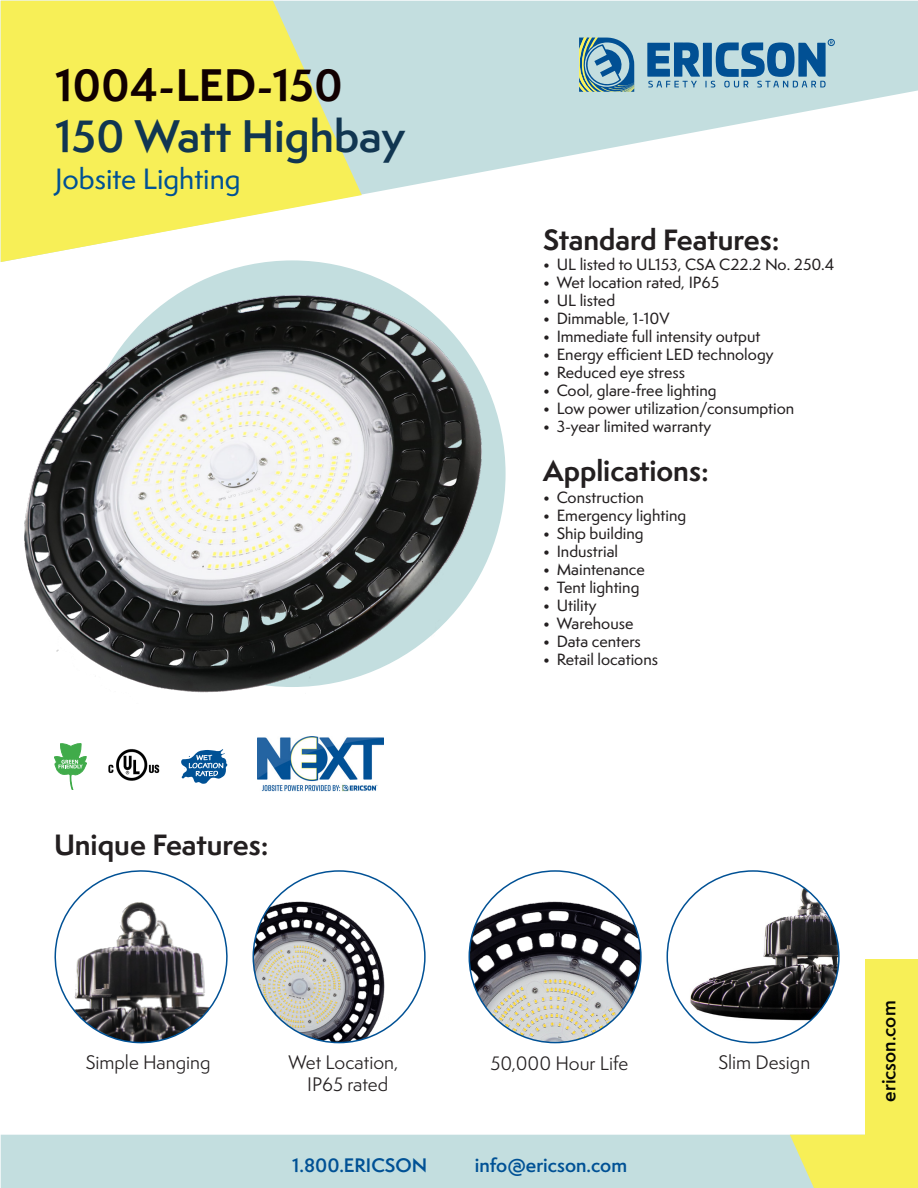
<style>
.page{position:relative;width:918px;height:1188px;background:#fff}
.page>*{position:absolute;margin:0;border:0;box-sizing:border-box;transform-origin:0 0}
.t1{font:600 42px "Semplicita Pro";color:#113651}
.t2{font:700 42px "Semplicita Pro";color:#100}
.t3{font:700 27px "Semplicita Pro";color:#231f20}
.t4{font:500 27px "Semplicita Pro";color:#005195}
.t5{font:18px "Semplicita Pro";color:#231f20}
.t6{font:600 18px "Semplicita Pro";color:#005195}
.t7{font:600 18px "Semplicita Pro";color:#040503}
.t8{font:500 15px "Semplicita Pro";color:#231f20}
</style>
<div class="page">
<svg style="left:362px;top:1px;width:556px;height:194px;fill:#c3dedf"></svg>
<svg style="left:1px;top:1px;width:361px;height:261px;background:#f3ef79"></svg>
<svg style="left:576px;top:38px;width:58px;height:55px;background:#75a2b1"></svg>
<div style="left:828px;top:39px;width:7px;height:7px;border:1px solid #015094;border-radius:50%"></div>
<svg style="left:647px;top:41px;width:186px;height:46px;background:#6196b9"></svg>
<div style="left:1px;top:1135px;width:788px;height:53px;background:#c3dedf"></div>
<svg style="left:789px;top:1135px;width:129px;height:53px;background:#f1ed64"></svg>
<div style="left:865px;top:959px;width:53px;height:176px;background:#f7ef57"></div>
<img style="left:24px;top:267px;width:482px;height:426px">
<svg style="left:54px;top:870px;width:174px;height:174px"></svg>
<img style="left:685px;top:871px;width:153px;height:154px">
<img style="left:469px;top:883px;width:171px;height:160px">
<img style="left:253px;top:891px;width:142px;height:152px">
<img style="left:258px;top:736px;width:126px;height:56px">
<svg style="left:54px;top:743px;width:33px;height:46px"></svg>
<svg style="left:181px;top:749px;width:46px;height:35px"></svg>
<img style="left:108px;top:749px;width:52px;height:32px">
<p class="t2" style="left:55px;top:54px;width:289px">1004-LED-150</p>
<p class="t1" style="left:55px;top:105px;width:351px">150 Watt Highbay</p>
<p class="t4" style="left:55px;top:159px;width:187px">Jobsite Lighting</p>
<p class="t3" style="left:543px;top:220px;width:238px">Standard Features:</p>
<p class="t8" style="left:543px;top:254px;width:293px">• UL listed to UL153, CSA C22.2 No. 250.4</p>
<p class="t8" style="left:543px;top:272px;width:178px">• Wet location rated, IP65</p>
<p class="t8" style="left:543px;top:290px;width:73px">• UL listed</p>
<p class="t8" style="left:543px;top:308px;width:128px">• Dimmable, 1-10V</p>
<p class="t8" style="left:543px;top:326px;width:219px">• Immediate full intensity output</p>
<p class="t8" style="left:543px;top:344px;width:232px">• Energy efficient LED technology</p>
<p class="t8" style="left:543px;top:362px;width:143px">• Reduced eye stress</p>
<p class="t8" style="left:543px;top:380px;width:175px">• Cool, glare-free lighting</p>
<p class="t8" style="left:543px;top:398px;width:253px">• Low power utilization/consumption</p>
<p class="t8" style="left:543px;top:416px;width:169px">• 3-year limited warranty</p>
<p class="t3" style="left:543px;top:450px;width:167px">Applications:</p>
<p class="t8" style="left:543px;top:487px;width:102px">• Construction</p>
<p class="t8" style="left:543px;top:505px;width:144px">• Emergency lighting</p>
<p class="t8" style="left:543px;top:523px;width:102px">• Ship building</p>
<p class="t8" style="left:543px;top:541px;width:76px">• Industrial</p>
<p class="t8" style="left:543px;top:559px;width:103px">• Maintenance</p>
<p class="t8" style="left:543px;top:577px;width:98px">• Tent lighting</p>
<p class="t8" style="left:543px;top:595px;width:55px">• Utility</p>
<p class="t8" style="left:543px;top:613px;width:92px">• Warehouse</p>
<p class="t8" style="left:543px;top:631px;width:99px">• Data centers</p>
<p class="t8" style="left:543px;top:649px;width:116px">• Retail locations</p>
<p class="t3" style="left:54px;top:825px;width:216px">Unique Features:</p>
<p class="t5" style="left:86px;top:1050px;width:126px">Simple Hanging</p>
<p class="t5" style="left:289px;top:1050px;width:111px">Wet Location,</p>
<p class="t5" style="left:307px;top:1071px;width:82px">IP65 rated</p>
<p class="t5" style="left:490px;top:1051px;width:140px">50,000 Hour Life</p>
<p class="t5" style="left:718px;top:1050px;width:93px">Slim Design</p>
<p class="t6" style="left:292px;top:1152px;width:137px">1.800.ERICSON</p>
<p class="t6" style="left:475px;top:1152px;width:154px">info@ericson.com</p>
<p class="t7" style="left:876px;top:1102px;width:103px;rotate:-90deg">ericson.com</p>
</div>
